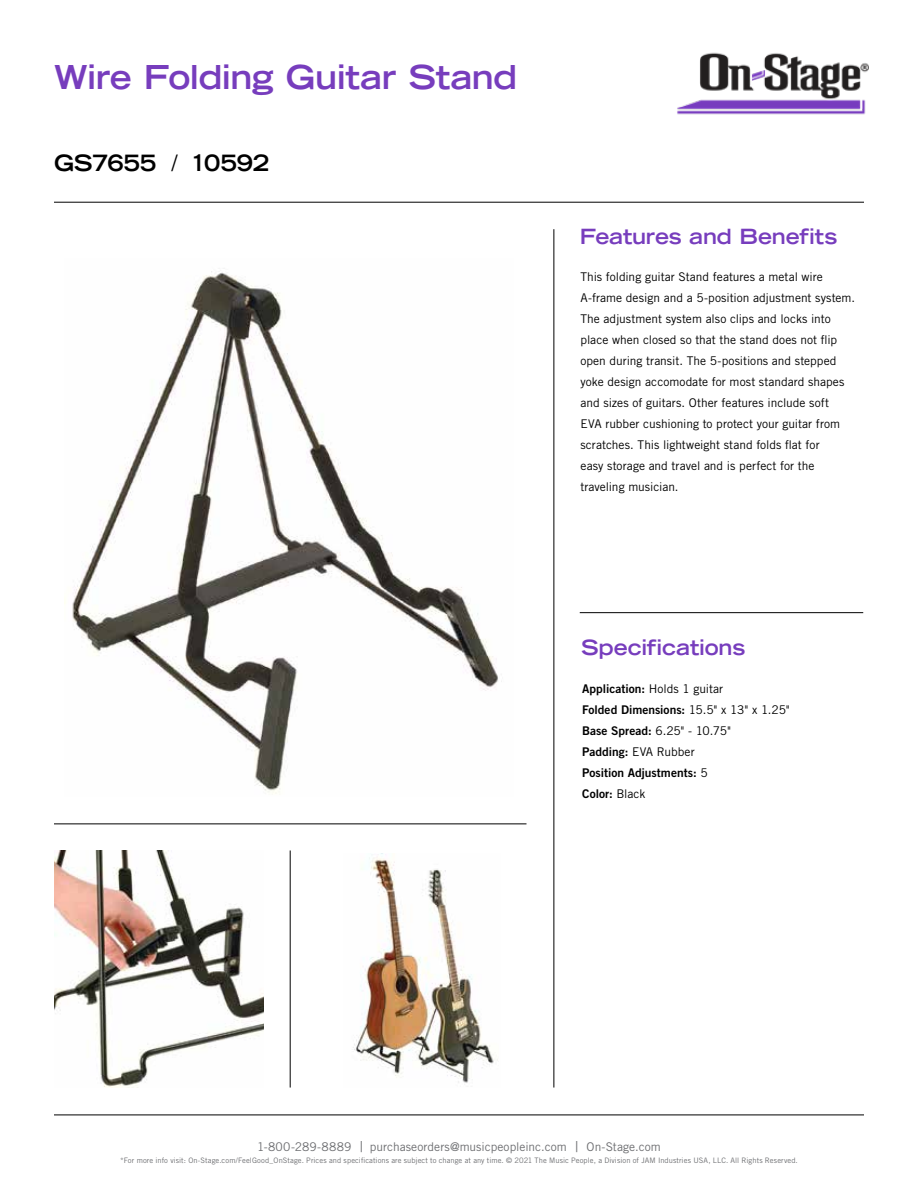
<style>
.page{position:relative;width:918px;height:1188px;background:#fff}
.page>*{position:absolute;margin:0;border:0;box-sizing:border-box;transform-origin:0 0}
.t1{font:700 expanded 33px "Trade Gothic LT Std";letter-spacing:-.015em;color:#773dbd}
.t2{font:700 expanded 22.5px "Trade Gothic LT Std";color:#000}
.t3{font:700 expanded 21px "Trade Gothic LT Std";letter-spacing:-.01em;color:#773dbd}
.t4{font:12px/21px "Trade Gothic LT Std";color:#000}
.t5{font:12px/21px "Trade Gothic LT Std Bd 2";color:#000}
.t6{font:12px "Trade Gothic LT Std";letter-spacing:.005em;color:#6d6e71}
.t7{font:7.5px "Trade Gothic LT Std";letter-spacing:.01em;color:#6d6e71}
.s1{font-weight:400;font-stretch:normal}
.s2{font-family:"Trade Gothic LT Std"}
.s3{font-family:"Trade Gothic LT Std Bd 2"}
.s4{font-size:15px}
</style>
<div class="page">
<hr style="left:54px;top:202px;width:810px;height:1px;background:#000">
<img style="left:677px;top:52px;width:191px;height:63px">
<hr style="left:54px;top:824px;width:472px;height:1px;background:#000">
<hr style="left:290px;top:851px;width:1px;height:237px;background:#000">
<hr style="left:554px;top:229px;width:1px;height:859px;background:#000">
<hr style="left:54px;top:1115px;width:810px;height:1px;background:#000">
<hr style="left:580px;top:612px;width:283px;height:1px;background:#000">
<img style="left:54px;top:851px;width:210px;height:237px">
<img style="left:353px;top:853px;width:145px;height:230px">
<img style="left:64px;top:271px;width:438px;height:523px">
<h1 class="t1" style="left:54px;top:56px;width:465px">Wire Folding Guitar Stand</h1>
<h2 class="t2" style="left:54px;top:148px;width:217px">GS7655 <span class="s1">/</span> 10592</h2>
<h3 class="t3" style="left:580px;top:223px;width:259px">Features and Benefits</h3>
<p class="t4" style="left:580px;top:266px;width:276px">This folding guitar Stand features a metal wire A-frame design and a 5-position adjustment system.<br>The adjustment system also clips and locks into place when closed so that the stand does not flip open during transit. The 5-positions and stepped yoke design accomodate for most standard shapes and sizes of guitars. Other features include soft<br>EVA rubber cushioning to protect your guitar from scratches. This lightweight stand folds flat for<br>easy storage and travel and is perfect for the traveling musician.</p>
<h3 class="t3" style="left:581px;top:633px;width:165px">Specifications</h3>
<p class="t5" style="left:582px;top:678px;width:209px">Application: <span class="s2">Holds 1 guitar<br></span>Folded Dimensions: <span class="s2">15.5" x 13" x 1.25"</span></p>
<p class="t4" style="left:582px;top:720px;width:150px"><span class="s3">Base Spread:</span> 6.25" - 10.75"<br><span class="s3">Padding:</span> EVA Rubber</p>
<p class="t5" style="left:582px;top:762px;width:127px">Position Adjustments: <span class="s2">5<br></span>Color: <span class="s2">Black</span></p>
<p class="t6" style="left:257px;top:1139px;width:405px">1-800-289-8889 <span class="s4">|</span> purchaseorders@musicpeopleinc.com <span class="s4">|</span> On-Stage.com</p>
<p class="t7" style="left:120px;top:1156px;width:679px">*For more info visit: On-Stage.com/FeelGood_OnStage. Prices and specifications are subject to change at any time. © 2021 The Music People, a Division of JAM Industries USA, LLC. All Rights Reserved.</p>
</div>
